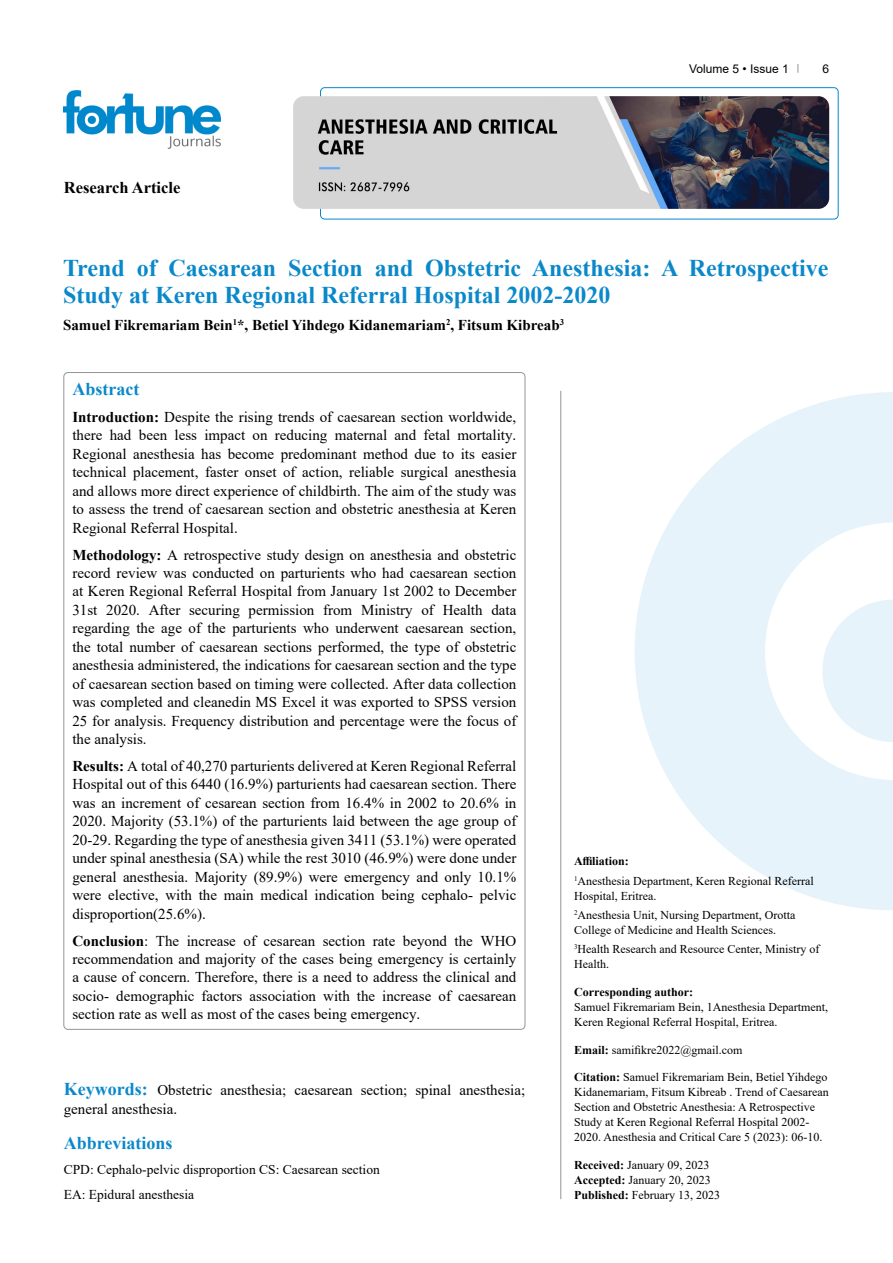
<style>
.page{position:relative;width:893px;height:1263px;background:#fff}
.page>*{position:absolute;margin:0;border:0;box-sizing:border-box;transform-origin:0 0}
.t1{font:700 24px/27px "Times New Roman";color:#0a88ca}
.t2{font:700 18px "Times New Roman";color:#0a88ca}
.t3{font:700 16.5px "Times New Roman";color:#000}
.t4{font:15px/18.5px "Times New Roman";color:#000;text-align:justify}
.t5{font:700 15px "Times New Roman";color:#000}
.t6{font:13.5px/25px "Times New Roman";color:#000}
.t7{font:12px/15px "Times New Roman";color:#000}
.t8{font:700 12px "Times New Roman";color:#000}
.t9{font:12px "Arial";color:#000}
.s1{font-weight:700}
.s2{font-weight:700;font-size:18px;color:#0a88ca}
</style>
<div class="page">
<div style="left:320px;top:87px;width:518px;height:132px;border:1px solid #0a88ca;border-radius:4px"></div>
<img style="left:64px;top:90px;width:157px;height:59px">
<img style="left:293px;top:96px;width:536px;height:113px">
<svg style="left:635px;top:392px;width:258px;height:518px;fill:#e6f3fa"></svg>
<svg style="left:822px;top:599px;width:71px;height:143px"></svg>
<hr style="left:560px;top:391px;width:1px;height:808px;background:#939598">
<p class="t3" style="left:64px;top:175px;width:118px">Research Article</p>
<p class="t9" style="left:689px;top:60px;width:101px">Volume 5 • Issue 1</p>
<p class="t9" style="left:822px;top:60px;width:8px">6</p>
<h1 class="t1" style="left:63px;top:254px;width:767px">Trend of Caesarean Section and Obstetric Anesthesia: A Retrospective<br>Study at Keren Regional Referral Hospital 2002-2020</h1>
<p class="t5" style="left:63px;top:314px;width:503px">Samuel Fikremariam Bein<sup>1</sup>*, Betiel Yihdego Kidanemariam<sup>2</sup>, Fitsum Kibreab<sup>3</sup></p>
<p class="t2" style="left:72px;top:376px;width:68px">Abstract</p>
<p class="t4" style="left:72px;top:407px;width:445px"><span class="s1">Introduction:</span> Despite the rising trends of caesarean section worldwide, there had been less impact on reducing maternal and fetal mortality.<br>Regional anesthesia has become predominant method due to its easier technical placement, faster onset of action, reliable surgical anesthesia and allows more direct experience of childbirth. The aim of the study was to assess the trend of caesarean section and obstetric anesthesia at Keren Regional Referral Hospital.</p>
<p class="t4" style="left:72px;top:545px;width:445px"><span class="s1">Methodology:</span> A retrospective study design on anesthesia and obstetric record review was conducted on parturients who had caesarean section at Keren Regional Referral Hospital from January 1st 2002 to December 31st 2020. After securing permission from Ministry of Health data regarding the age of the parturients who underwent caesarean section, the total number of caesarean sections performed, the type of obstetric anesthesia administered, the indications for caesarean section and the type of caesarean section based on timing were collected. After data collection was completed and cleanedin MS Excel it was exported to SPSS version 25 for analysis. Frequency distribution and percentage were the focus of the analysis.</p>
<p class="t4" style="left:72px;top:756px;width:445px"><span class="s1">Results:</span> A total of 40,270 parturients delivered at Keren Regional Referral Hospital out of this 6440 (16.9%) parturients had caesarean section. There was an increment of cesarean section from 16.4% in 2002 to 20.6% in 2020. Majority (53.1%) of the parturients laid between the age group of 20-29. Regarding the type of anesthesia given 3411 (53.1%) were operated under spinal anesthesia (SA) while the rest 3010 (46.9%) were done under general anesthesia. Majority (89.9%) were emergency and only 10.1% were elective, with the main medical indication being cephalo- pelvic disproportion(25.6%).</p>
<p class="t4" style="left:72px;top:931px;width:445px"><span class="s1">Conclusion</span>: The increase of cesarean section rate beyond the WHO recommendation and majority of the cases being emergency is certainly a cause of concern. Therefore, there is a need to address the clinical and socio- demographic factors association with the increase of caesarean section rate as well as most of the cases being emergency.</p>
<p class="t4" style="left:64px;top:1080px;width:463px"><span class="s2">Keywords:</span> Obstetric anesthesia; caesarean section; spinal anesthesia; general anesthesia.</p>
<p class="t2" style="left:64px;top:1130px;width:110px">Abbreviations</p>
<p class="t6" style="left:64px;top:1157px;width:318px">CPD: Cephalo-pelvic disproportion CS: Caesarean section<br>EA: Epidural anesthesia</p>
<p class="t7" style="left:574px;top:851px;width:241px;line-height:19.2px"><span class="s1">Affiliation:<br></span><sup>1</sup>Anesthesia Department, Keren Regional Referral</p>
<p class="t7" style="left:574px;top:886px;width:223px;line-height:19.2px">Hospital, Eritrea.<br><sup>2</sup>Anesthesia Unit, Nursing Department, Orotta</p>
<p class="t7" style="left:574px;top:920px;width:247px;line-height:19.2px">College of Medicine and Health Sciences.<br><sup>3</sup>Health Research and Resource Center, Ministry of</p>
<p class="t7" style="left:574px;top:956px;width:36px">Health.</p>
<p class="t8" style="left:574px;top:983px;width:121px">Corresponding author:</p>
<p class="t7" style="left:574px;top:999px;width:255px">Samuel Fikremariam Bein, 1Anesthesia Department,<br>Keren Regional Referral Hospital, Eritrea.</p>
<p class="t7" style="left:574px;top:1042px;width:170px"><span class="s1">Email:</span> samifikre2022@gmail.com</p>
<p class="t7" style="left:574px;top:1069px;width:256px"><span class="s1">Citation:</span> Samuel Fikremariam Bein, Betiel Yihdego Kidanemariam, Fitsum Kibreab . Trend of Caesarean Section and Obstetric Anesthesia: A Retrospective Study at Keren Regional Referral Hospital 2002- 2020. Anesthesia and Critical Care 5 (2023): 06-10.</p>
<p class="t7" style="left:574px;top:1157px;width:148px"><span class="s1">Received:</span> January 09, 2023<br><span class="s1">Accepted:</span> January 20, 2023<br><span class="s1">Published:</span> February 13, 2023</p>
</div>
